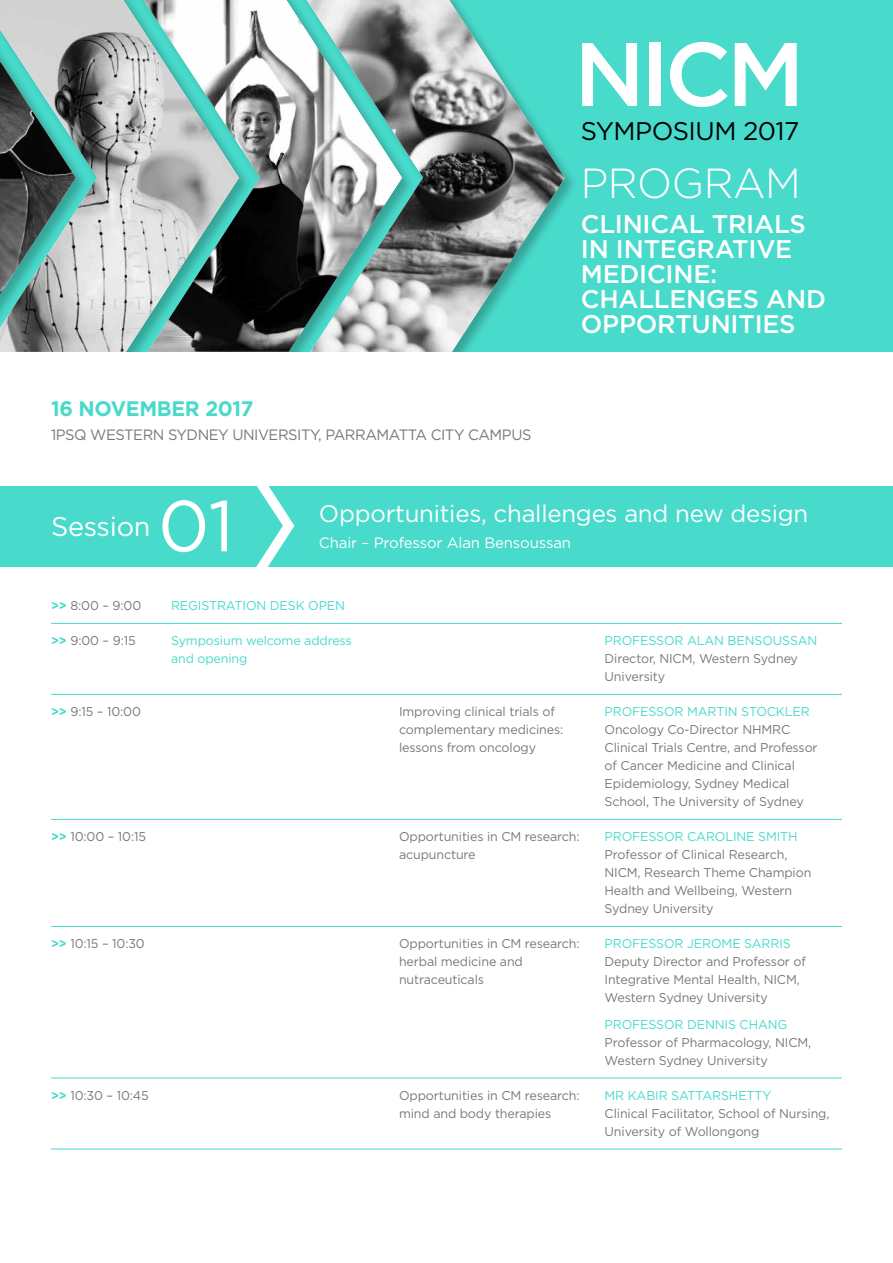
<style>
.page{position:relative;width:893px;height:1263px;background:#fff}
.page>*{position:absolute;margin:0;border:0;box-sizing:border-box;transform-origin:0 0}
.t1{font:500 90px "Gotham";color:#fff}
.t2{font:72px "Gotham";color:#fff}
.t3{font:300 42px "Gotham";letter-spacing:-.01em;color:#fff}
.t4{font:27px "Gotham";letter-spacing:-.01em;color:#fff}
.t5{font:500 25.5px/24.8px "Gotham";letter-spacing:-.01em;color:#fff}
.t6{font:25.5px "Gotham";letter-spacing:-.02em;color:#000}
.t7{font:24px "Gotham";letter-spacing:-.01em;color:#fff}
.t8{font:700 21px "Gotham";letter-spacing:-.015em;color:#48dacb}
.t9{font:15px "Gotham";color:#77787b}
.t10{font:15px "Gotham";letter-spacing:-.01em;color:#fff}
.t11{font:12.75px/18px "Gotham";letter-spacing:-.01em;color:#77787b}
.t12{font:12.75px "Gotham";letter-spacing:-.01em;color:#48dacb}
.s1{font-weight:700;color:#48dacb}
</style>
<div class="page">
<hr style="left:51px;top:623px;width:791px;height:1px;background:#48dacb">
<hr style="left:51px;top:694px;width:791px;height:1px;background:#48dacb">
<hr style="left:51px;top:819px;width:791px;height:1px;background:#48dacb">
<hr style="left:51px;top:926px;width:791px;height:1px;background:#48dacb">
<hr style="left:51px;top:1077px;width:791px;height:1px;background:#48dacb">
<hr style="left:51px;top:1148px;width:791px;height:1px;background:#48dacb">
<div style="left:0;top:0;width:893px;height:352px;background:#48dacb"></div>
<img style="left:416px;top:0;width:149px;height:352px">
<div style="left:130px;top:0;width:286px;height:366px;background:#000;opacity:.25"></div>
<img style="left:253px;top:0;width:149px;height:352px">
<div style="left:0;top:0;width:253px;height:366px;background:#000;opacity:.25"></div>
<img style="left:89px;top:0;width:150px;height:352px">
<div style="left:0;top:0;width:89px;height:391px;background:#000;opacity:.25"></div>
<img style="left:0;top:61px;width:76px;height:233px">
<div style="left:0;top:486px;width:893px;height:80px;background:#48dacb"></div>
<svg style="left:256px;top:486px;width:38px;height:81px"></svg>
<div style="left:0;top:352px;width:893px;height:24px;background:#fff"></div>
<h1 class="t1" style="left:574px;top:23px;width:232px">NICM</h1>
<h3 class="t8" style="left:51px;top:396px;width:204px">16 NOVEMBER 2017</h3>
<p class="t9" style="left:51px;top:426px;width:51px">1PSQ western</p>
<p class="t9" style="left:168px;top:426px;width:11px">sydney</p>
<p class="t9" style="left:232px;top:426px;width:46px">university</p>
<p class="t9" style="left:318px;top:426px;width:19px">, parramatta</p>
<p class="t9" style="left:431px;top:426px;width:10px">city</p>
<p class="t9" style="left:468px;top:426px;width:12px">campus</p>
<h3 class="t6" style="left:581px;top:116px;width:220px">SYMPOSIUM 2017</h3>
<h3 class="t3" style="left:581px;top:160px;width:222px">PROGRAM</h3>
<h3 class="t5" style="left:581px;top:211px;width:247px">CLINICAL TRIALS<br>IN I NTEGRATIVE<br>MEDICINE:<br>CHALLENGES AND<br>OPPORTUNITIES</h3>
<h3 class="t4" style="left:51px;top:512px;width:101px">Session</h3>
<h2 class="t2" style="left:158px;top:486px;width:78px">01</h2>
<h3 class="t7" style="left:319px;top:500px;width:491px">Opportunities, challenges and new design</h3>
<p class="t10" style="left:319px;top:535px;width:254px">Chair – Professor Alan Bensoussan</p>
<p class="t11" style="left:51px;top:596px;width:92px"><span class="s1">&gt;&gt;</span> 8:00 – 9:00</p>
<p class="t12" style="left:171px;top:599px;width:175px">REGISTRATION DESK OPEN</p>
<p class="t11" style="left:51px;top:631px;width:86px"><span class="s1">&gt;&gt;</span> 9:00 – 9:15</p>
<p class="t12" style="left:171px;top:634px;width:182px">Symposium welcome address</p>
<p class="t12" style="left:605px;top:634px;width:214px">PROFESSOR ALAN BENSOUSSAN</p>
<p class="t12" style="left:171px;top:652px;width:78px">and opening</p>
<p class="t11" style="left:605px;top:649px;width:195px">Director, NICM, Western Sydney<br>University</p>
<p class="t11" style="left:51px;top:702px;width:91px"><span class="s1">&gt;&gt;</span> 9:15 – 10:00</p>
<p class="t11" style="left:399px;top:702px;width:157px">Improving clinical trials of</p>
<p class="t12" style="left:605px;top:705px;width:207px">PROFESSOR MARTIN STOCKLER</p>
<p class="t11" style="left:399px;top:720px;width:166px">complementary medicines:</p>
<p class="t11" style="left:605px;top:720px;width:187px">Oncology Co-Director NHMRC</p>
<p class="t11" style="left:399px;top:738px;width:139px">lessons from oncology</p>
<p class="t11" style="left:605px;top:738px;width:215px">Clinical Trials Centre, and Professor of Cancer Medicine and Clinical Epidemiology, Sydney Medical School, The University of Sydney</p>
<p class="t11" style="left:51px;top:827px;width:97px"><span class="s1">&gt;&gt;</span> 10:00 – 10:15</p>
<p class="t11" style="left:399px;top:827px;width:182px">Opportunities in CM research:</p>
<p class="t12" style="left:605px;top:830px;width:195px">PROFESSOR CAROLINE SMITH</p>
<p class="t11" style="left:399px;top:845px;width:78px">acupuncture</p>
<p class="t11" style="left:605px;top:845px;width:208px">Professor of Clinical Research,<br>NICM, Research Theme Champion<br>Health and Wellbeing, Western<br>Sydney University</p>
<p class="t11" style="left:51px;top:934px;width:95px"><span class="s1">&gt;&gt;</span> 10:15 – 10:30</p>
<p class="t11" style="left:399px;top:934px;width:182px">Opportunities in CM research:</p>
<p class="t12" style="left:605px;top:937px;width:188px">PROFESSOR JEROME SARRIS</p>
<p class="t11" style="left:399px;top:952px;width:125px">herbal medicine and</p>
<p class="t11" style="left:605px;top:952px;width:203px">Deputy Director and Professor of</p>
<p class="t11" style="left:399px;top:970px;width:87px">nutraceuticals</p>
<p class="t11" style="left:605px;top:970px;width:197px">Integrative Mental Health, NICM,<br>Western Sydney University</p>
<p class="t12" style="left:605px;top:1017px;width:184px">PROFESSOR DENNIS CHANG</p>
<p class="t11" style="left:605px;top:1033px;width:208px">Professor of Pharmacology, NICM,<br>Western Sydney University</p>
<p class="t11" style="left:51px;top:1086px;width:99px"><span class="s1">&gt;&gt;</span> 10:30 – 10:45</p>
<p class="t11" style="left:399px;top:1086px;width:182px">Opportunities in CM research:</p>
<p class="t12" style="left:605px;top:1088px;width:168px">MR KABIR SATTARSHETTY</p>
<p class="t11" style="left:399px;top:1104px;width:154px">mind and body therapies</p>
<p class="t11" style="left:605px;top:1104px;width:226px">Clinical Facilitator, School of Nursing,<br>University of Wollongong</p>
</div>
